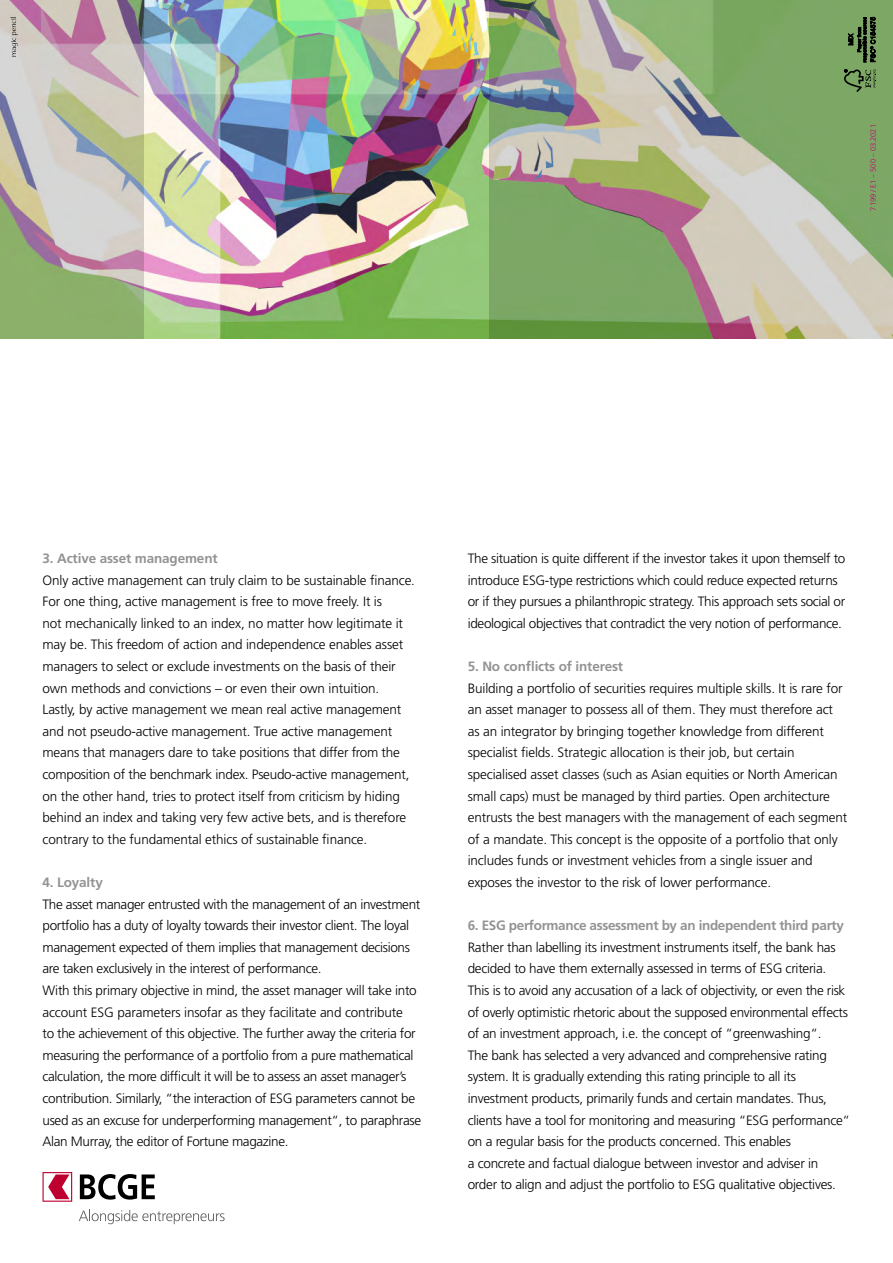
<style>
.page{position:relative;width:893px;height:1263px;background:#fff}
.page>*{position:absolute;margin:0;border:0;box-sizing:border-box;transform-origin:0 0}
.Corps_de_texte{font:300 13.5px/21.6px "Frutiger LT Std";letter-spacing:-.01em;color:#000}
.Titre_texte___dans_t{font:300 13.5px/21.6px "Frutiger LT Std";letter-spacing:-.02em;color:#000}
.Titre_texte___dans_t-2{font:700 13.5px "Frutiger LT Std";letter-spacing:-.025em;color:#939393}
.t1{font:300 7.5px "Frutiger LT Std";color:#c10077}
</style>
<div class="page">
<img style="left:143px;top:0;width:347px;height:338px">
<svg style="left:490px;top:0;width:403px;height:338px;background:#9cad87"></svg>
<svg style="left:0;top:0;width:143px;height:338px;background:#b8b8a6"></svg>
<svg style="left:79px;top:1210px;width:146px;height:14px"></svg>
<svg style="left:43px;top:1172px;width:29px;height:30px"></svg>
<svg style="left:80px;top:1174px;width:75px;height:25px"></svg>
<svg style="left:844px;top:69px;width:32px;height:22px"></svg>
<svg style="left:848px;top:17px;width:27px;height:45px"></svg>
<svg style="left:11px;top:17px;width:7px;height:40px"></svg>
<p class="t1" style="left:869px;top:211px;width:88px;rotate:-90deg">7199 / E1 – 500 – 03.2021</p>
<p class="Titre_texte___dans_t-2" style="left:43px;top:550px;width:177px">3. Active asset management</p>
<p class="Corps_de_texte" style="left:43px;top:569px;width:374px">Only active management can truly claim to be sustainable finance.<br>For one thing, active management is free to move freely. It is<br>not mechanically linked to an index, no matter how legitimate it may be. This freedom of action and independence enables asset managers to select or exclude investments on the basis of their own methods and convictions – or even their own intuition.<br>Lastly, by active management we mean real active management and not pseudo-active management. True active management means that managers dare to take positions that differ from the composition of the benchmark index. Pseudo-active management, on the other hand, tries to protect itself from criticism by hiding behind an index and taking very few active bets, and is therefore contrary to the fundamental ethics of sustainable finance.</p>
<p class="Titre_texte___dans_t-2" style="left:43px;top:874px;width:62px">4. Loyalty</p>
<p class="Corps_de_texte" style="left:43px;top:893px;width:380px">The asset manager entrusted with the management of an investment portfolio has a duty of loyalty towards their investor client. The loyal management expected of them implies that management decisions are taken exclusively in the interest of performance.<br>With this primary objective in mind, the asset manager will take into account ESG parameters insofar as they facilitate and contribute<br>to the achievement of this objective. The further away the criteria for measuring the performance of a portfolio from a pure mathematical calculation, the more difficult it will be to assess an asset manager’s contribution. Similarly, “the interaction of ESG parameters cannot be used as an excuse for underperforming management“, to paraphrase Alan Murray, the editor of Fortune magazine.</p>
<p class="Corps_de_texte" style="left:468px;top:548px;width:379px">The situation is quite different if the investor takes it upon themself to introduce ESG-type restrictions which could reduce expected returns or if they pursues a philanthropic strategy. This approach sets social or ideological objectives that contradict the very notion of performance.</p>
<p class="Titre_texte___dans_t-2" style="left:468px;top:658px;width:157px">5. No conflicts of interest</p>
<p class="Corps_de_texte" style="left:468px;top:677px;width:381px">Building a portfolio of securities requires multiple skills. It is rare for an asset manager to possess all of them. They must therefore act as an integrator by bringing together knowledge from different specialist fields. Strategic allocation is their job, but certain specialised asset classes (such as Asian equities or North American small caps) must be managed by third parties. Open architecture entrusts the best managers with the management of each segment of a mandate. This concept is the opposite of a portfolio that only includes funds or investment vehicles from a single issuer and exposes the investor to the risk of lower performance.</p>
<p class="Titre_texte___dans_t-2" style="left:468px;top:917px;width:378px">6. ESG performance assessment by an independent third party</p>
<p class="Titre_texte___dans_t" style="left:468px;top:936px;width:384px">Rather than labelling its investment instruments itself, the bank has decided to have them externally assessed in terms of ESG criteria.<br>This is to avoid any accusation of a lack of objectivity, or even the risk of overly optimistic rhetoric about the supposed environmental effects of an investment approach, i.e. the concept of “greenwashing“.<br>The bank has selected a very advanced and comprehensive rating system. It is gradually extending this rating principle to all its investment products, primarily funds and certain mandates. Thus, clients have a tool for monitoring and measuring “ESG performance“ on a regular basis for the products concerned. This enables<br>a concrete and factual dialogue between investor and adviser in order to align and adjust the portfolio to ESG qualitative objectives.</p>
</div>
